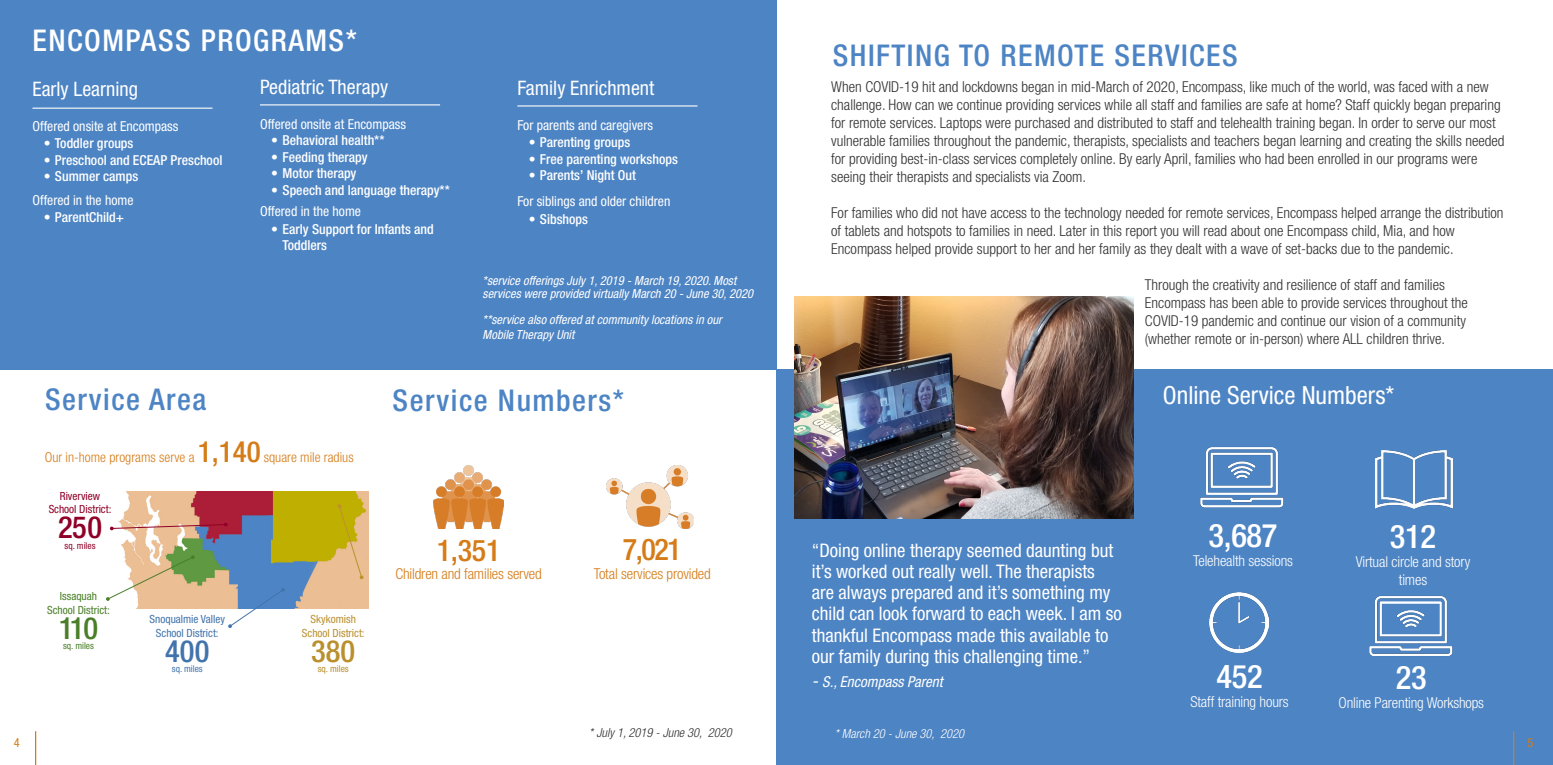
<style>
.page{position:relative;width:1553px;height:765px;background:#fff}
.page>*{position:absolute;margin:0;border:0;box-sizing:border-box;transform-origin:0 0}
.PageHeading_26ptWhit{font:500 condensed 32.5px "Helvetica Neue LT Pro";letter-spacing:-.01em;color:#fff}
.t1{font:500 condensed 30.5px "Helvetica Neue LT Pro";color:#4274ac}
.t2{font:500 condensed 30.5px "Helvetica Neue LT Pro";color:#4a7f28}
.t3{font:500 condensed 30.5px "Helvetica Neue LT Pro";color:#8f0127}
.t4{font:500 condensed 30.5px "Helvetica Neue LT Pro";color:#ba902e}
.t5{font:500 condensed 30px "Helvetica Neue LT Pro";letter-spacing:.05em;color:#4d84c4}
.t6{font:500 condensed 30px "Helvetica Neue LT Pro";letter-spacing:.05em;color:#fff}
.PageHeading_26ptWhit-2{font:500 condensed 30px "Helvetica Neue LT Pro";letter-spacing:-.03em;color:#d57c18}
.t7{font:condensed 25px "Helvetica Neue LT Pro";color:#fff}
.IntroText_19pt{font:condensed 20px "Helvetica Neue LT Pro";color:#fff}
.NamesList{font:condensed 18.75px/21.2px "Helvetica Neue LT Pro";color:#fff}
.t8{font:300 condensed 15px/18px "Helvetica Neue LT Pro";color:#312f30}
.PageHeading_26ptWhit-3{font:300 condensed 15px/18.8px "Helvetica Neue LT Pro";letter-spacing:-.01em;color:#fff;text-align:center}
.PageHeading_26ptWhit-4{font:300 condensed 15px "Helvetica Neue LT Pro";letter-spacing:-.01em;color:#d57c18}
.NamesList-2{font:italic condensed 15px "Helvetica Neue LT Pro";color:#fff}
.t9{font:500 condensed 13.75px/16.5px "Helvetica Neue LT Pro";color:#fff}
.t10{font:condensed 13.75px "Helvetica Neue LT Pro";color:#fff}
.t11{font:300 condensed 13.75px "Helvetica Neue LT Pro";color:#d57c18}
.NamesList-3{font:italic condensed 12.5px/13.8px "Helvetica Neue LT Pro";color:#fff}
.t12{font:italic 300 condensed 12.5px "Helvetica Neue LT Pro";color:#fff}
.t13{font:italic 300 condensed 12.5px "Helvetica Neue LT Pro";color:#312f30}
.t14{font:condensed 12.5px "Helvetica Neue LT Pro";color:#d57c18}
.t15{font:condensed 11.25px/13.5px "Helvetica Neue LT Pro";color:#4274ac;text-align:center}
.t16{font:condensed 11.25px "Helvetica Neue LT Pro";color:#8f0127}
.t17{font:condensed 11.25px "Helvetica Neue LT Pro";color:#ba902e}
.t18{font:condensed 11.25px "Helvetica Neue LT Pro";color:#4a7f28}
.t19{font:condensed 9.38px "Helvetica Neue LT Pro";color:#4274ac}
.t20{font:condensed 9.38px "Helvetica Neue LT Pro";color:#4a7f28}
.t21{font:condensed 9.38px "Helvetica Neue LT Pro";color:#8f0127}
.t22{font:condensed 9.38px "Helvetica Neue LT Pro";color:#ba902e}
.s1{font-weight:500;font-size:29px}
.s2{font-size:17.5px}
</style>
<div class="page">
<div style="left:0;top:0;width:776px;height:370px;background:#4d84c4"></div>
<img style="left:118px;top:492px;width:251px;height:116px">
<svg style="left:228px;top:588px;width:57px;height:40px"></svg>
<svg style="left:106px;top:555px;width:89px;height:46px"></svg>
<svg style="left:337px;top:504px;width:27px;height:75px;background:#d6b554"></svg>
<svg style="left:110px;top:522px;width:118px;height:9px"></svg>
<div style="left:776px;top:370px;width:776px;height:395px;background:#4d84c4"></div>
<img style="left:434px;top:465px;width:69px;height:63px">
<img style="left:606px;top:465px;width:87px;height:63px">
<img style="left:794px;top:296px;width:339px;height:222px">
<img style="left:1200px;top:447px;width:84px;height:61px">
<img style="left:1209px;top:593px;width:59px;height:59px">
<img style="left:1375px;top:451px;width:77px;height:57px">
<hr style="left:32px;top:108px;width:180px;height:1px;background:#fff">
<hr style="left:260px;top:104px;width:180px;height:2px;background:#fff">
<hr style="left:517px;top:105px;width:180px;height:2px;background:#fff">
<img style="left:1369px;top:595px;width:84px;height:61px">
<hr style="left:1512px;top:731px;width:2px;height:34px;background:#d57c18">
<hr style="left:35px;top:731px;width:1px;height:34px;background:#d57c18">
<p class="t6" style="left:32px;top:23px;width:326px">ENCOMPASS PROGRAMS*</p>
<p class="IntroText_19pt" style="left:32px;top:78px;width:107px">Early Learning</p>
<p class="IntroText_19pt" style="left:260px;top:75px;width:130px">Pediatric Therapy</p>
<p class="t9" style="left:271px;top:132px;width:115px">• Behavioral health**</p>
<p class="t9" style="left:271px;top:148px;width:98px">• Feeding therapy</p>
<p class="t9" style="left:271px;top:165px;width:87px">• Motor therapy</p>
<p class="t9" style="left:271px;top:181px;width:180px">• Speech and language therapy**</p>
<p class="t10" style="left:260px;top:116px;width:147px">Offered onsite at Encompass</p>
<p class="t10" style="left:32px;top:118px;width:147px">Offered onsite at Encompass</p>
<p class="t9" style="left:44px;top:135px;width:91px">• Toddler groups</p>
<p class="t9" style="left:44px;top:152px;width:180px">• Preschool and ECEAP Preschool</p>
<p class="t9" style="left:44px;top:168px;width:96px">• Summer camps</p>
<p class="t10" style="left:32px;top:192px;width:103px">Offered in the home</p>
<p class="t10" style="left:260px;top:204px;width:103px">Offered in the home</p>
<p class="t9" style="left:44px;top:209px;width:82px">• ParentChild+</p>
<p class="t9" style="left:282px;top:220px;width:153px;text-indent:-11px">• Early Support for Infants and<br>Toddlers</p>
<p class="IntroText_19pt" style="left:517px;top:76px;width:138px">Family Enrichment</p>
<p class="t9" style="left:529px;top:134px;width:103px">• Parenting groups</p>
<p class="t9" style="left:529px;top:150px;width:151px">• Free parenting workshops</p>
<p class="t9" style="left:529px;top:167px;width:109px">• Parents’ Night Out</p>
<p class="t10" style="left:517px;top:117px;width:137px">For parents and caregivers</p>
<p class="t10" style="left:517px;top:194px;width:154px">For siblings and older children</p>
<p class="t9" style="left:529px;top:210px;width:61px">• Sibshops</p>
<p class="NamesList-3" style="left:482px;top:274px;width:272px">*service offerings July 1, 2019 - March 19, 2020. Most services were provided virtually March 20 - June 30, 2020</p>
<p class="NamesList-3" style="left:482px;top:312px;width:241px;line-height:15px">**service also offered at community locations in our<br>Mobile Therapy Unit</p>
<p class="t5" style="left:45px;top:381px;width:163px">Service Area</p>
<p class="t11" style="left:45px;top:449px;width:310px">Our in-home programs serve a <span class="s1">1,140</span> square mile radius</p>
<p class="t16" style="left:60px;top:489px;width:42px">Riverview</p>
<p class="t16" style="left:49px;top:503px;width:64px">School District:</p>
<p class="t3" style="left:58px;top:509px;width:45px">250</p>
<p class="t21" style="left:65px;top:540px;width:32px">sq. miles</p>
<p class="t18" style="left:60px;top:590px;width:39px">Issaquah</p>
<p class="t18" style="left:47px;top:603px;width:64px">School District:</p>
<p class="t2" style="left:59px;top:610px;width:41px">110</p>
<p class="t20" style="left:63px;top:641px;width:32px">sq. miles</p>
<p class="t15" style="left:150px;top:612px;width:77px">Snoqualmie Valley<br>School District:</p>
<p class="t1" style="left:165px;top:633px;width:46px">400</p>
<p class="t19" style="left:172px;top:663px;width:32px">sq. miles</p>
<p class="t17" style="left:310px;top:613px;width:47px">Skykomish</p>
<p class="t17" style="left:302px;top:626px;width:64px">School District:</p>
<p class="t4" style="left:311px;top:633px;width:45px">380</p>
<p class="t22" style="left:318px;top:663px;width:32px">sq. miles</p>
<p class="t5" style="left:392px;top:383px;width:233px">Service Numbers*</p>
<p class="PageHeading_26ptWhit-2" style="left:437px;top:532px;width:65px">1,351</p>
<p class="PageHeading_26ptWhit-4" style="left:395px;top:565px;width:148px">Children and families served</p>
<p class="PageHeading_26ptWhit-2" style="left:623px;top:531px;width:60px">7,021</p>
<p class="PageHeading_26ptWhit-4" style="left:593px;top:565px;width:119px">Total services provided</p>
<p class="t5" style="left:833px;top:38px;width:406px">SHIFTING TO REMOTE SERVICES</p>
<p class="t8" style="left:831px;top:77px;width:675px">When COVID-19 hit and lockdowns began in mid-March of 2020, Encompass, like much of the world, was faced with a new challenge. How can we continue providing services while all staff and families are safe at home? Staff quickly began preparing for remote services. Laptops were purchased and distributed to staff and telehealth training began. In order to serve our most vulnerable families throughout the pandemic, therapists, specialists and teachers began learning and creating the skills needed for providing best-in-class services completely online. By early April, families who had been enrolled in our programs were seeing their therapists and specialists via Zoom.</p>
<p class="t8" style="left:831px;top:203px;width:674px">For families who did not have access to the technology needed for remote services, Encompass helped arrange the distribution of tablets and hotspots to families in need. Later in this report you will read about one Encompass child, Mia, and how<br>Encompass helped provide support to her and her family as they dealt with a wave of set-backs due to the pandemic.</p>
<p class="t8" style="left:1145px;top:275px;width:324px">Through the creativity and resilience of staff and families Encompass has been able to provide services throughout the COVID-19 pandemic and continue our vision of a community (whether remote or in-person) where ALL children thrive.</p>
<p class="t7" style="left:1163px;top:381px;width:233px">Online Service Numbers*</p>
<p class="NamesList" style="left:812px;top:539px;width:311px">“Doing online therapy seemed daunting but it’s worked out really well. The therapists are always prepared and it’s something my child can look forward to each week. I am so thankful Encompass made this available to our family during this challenging time.”</p>
<p class="NamesList-2" style="left:812px;top:673px;width:132px"><span class="s2">-</span> S., Encompass Parent</p>
<p class="PageHeading_26ptWhit" style="left:1208px;top:516px;width:70px">3,687</p>
<p class="PageHeading_26ptWhit-3" style="left:1193px;top:551px;width:102px">Telehealth sessions</p>
<p class="PageHeading_26ptWhit" style="left:1389px;top:517px;width:48px">312</p>
<p class="PageHeading_26ptWhit-3" style="left:1355px;top:552px;width:116px">Virtual circle and story times</p>
<p class="PageHeading_26ptWhit" style="left:1216px;top:657px;width:48px">452</p>
<p class="PageHeading_26ptWhit-3" style="left:1190px;top:692px;width:100px">Staff training hours</p>
<p class="PageHeading_26ptWhit" style="left:1395px;top:658px;width:32px">23</p>
<p class="PageHeading_26ptWhit-3" style="left:1338px;top:693px;width:147px">Online Parenting Workshops</p>
<p class="t12" style="left:1249px;top:691px;width:128px">* March 20 - June 30, 2020</p>
<p class="t13" style="left:589px;top:725px;width:144px">* July 1, 2019 - June 30, 2020</p>
<p class="t12" style="left:834px;top:727px;width:131px">* March 20 - June 30, 2020</p>
<p class="t14" style="left:14px;top:735px;width:8px">4</p>
<p class="t14" style="left:1527px;top:735px;width:8px">5</p>
</div>
